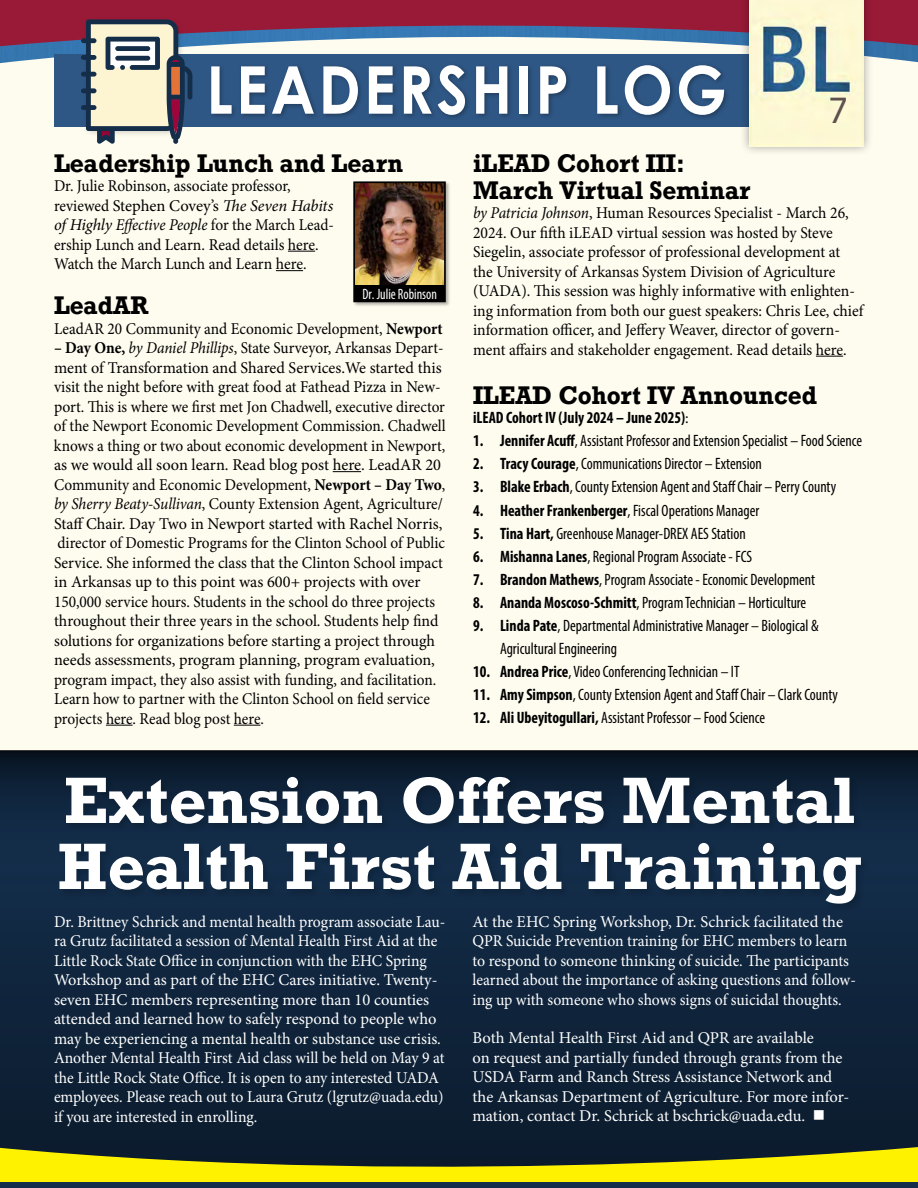
<style>
.page{position:relative;width:918px;height:1188px;background:#fff}
.page>*{position:absolute;margin:0;border:0;box-sizing:border-box;transform-origin:0 0}
.t1{font:700 65.85px "Century Gothic Pro";letter-spacing:.05em;color:#fff;scale:.92 1}
.t2{font:700 61.5px/66px "Rockwell";color:#fff}
.t3{font:36px "Avenir";color:#5e514e}
.t4{font:700 24px/27px "Rockwell";color:#000;scale:.95 1}
.t5{font:700 24px "Rockwell";color:#000;scale:.96 1}
.t6{font:16.5px/19.5px "Minion Pro";color:#000;scale:.93 1}
.t7{font:condensed 16.5px/23.1px "Myriad Pro";color:#000;scale:.95 1}
.t8{font:16.5px/19.5px "Minion Pro";color:#fff;scale:.95 1}
.t9{font:16.5px/19.5px "Minion Pro";color:#fff}
.t10{font:16.5px/19.5px "Minion Pro";color:#000;scale:.95 1}
.t11{font:700 condensed 16.5px "Myriad Pro";color:#000;scale:.95 1}
.t12{font:condensed 15px "Myriad Pro";color:#fff;scale:.91 1}
.s1{font-style:italic}
.s2{font-weight:700}
.s3{font-family:"Minion Pro";font-weight:400;font-stretch:normal}
</style>
<div class="page">
<div style="left:0;top:869px;width:918px;height:319px;background:#0f2239"></div>
<svg style="left:0;top:1146px;width:918px;height:37px"></svg>
<div style="left:0;top:1183px;width:918px;height:5px;background:#142e4b"></div>
<div style="left:0;top:4px;width:918px;height:747px;background:#fefbef"></div>
<img style="left:0;top:48px;width:918px;height:15px">
<svg style="left:0;top:0;width:918px;height:48px;background:#914a68"></svg>
<svg style="left:0;top:751px;width:918px;height:158px;background:#0c1d31"></svg>
<div style="left:58px;top:776px;width:812px;height:136px;background:#000;opacity:.15"></div>
<svg style="left:288px;top:251px;width:27px;height:1px"></svg>
<svg style="left:276px;top:270px;width:27px;height:1px"></svg>
<svg style="left:333px;top:471px;width:28px;height:1px"></svg>
<svg style="left:106px;top:725px;width:27px;height:1px"></svg>
<svg style="left:234px;top:725px;width:26px;height:1px"></svg>
<svg style="left:816px;top:356px;width:27px;height:1px"></svg>
<div style="left:54px;top:54px;width:802px;height:72px;background:#2f5785"></div>
<div style="left:209px;top:63px;width:521px;height:58px;background:#000;opacity:.3"></div>
<svg style="left:81px;top:19px;width:111px;height:125px"></svg>
<div style="left:739px;top:0;width:135px;height:157px;background:#000;opacity:.35"></div>
<img style="left:749px;top:0;width:115px;height:147px">
<div style="left:353px;top:181px;width:98px;height:127px;background:#000;opacity:.3"></div>
<img style="left:356px;top:184px;width:87px;height:101px">
<div style="left:353px;top:181px;width:93px;height:121px;border:2px solid #000"></div>
<div style="left:355px;top:285px;width:90px;height:16px;background:#000"></div>
<p class="t1" style="left:206px;top:49px;width:567px">LEADERSHIP LOG</p>
<h3 class="t3" style="left:829px;top:82px;width:22px">7</h3>
<h1 class="t5" style="left:54px;top:147px;width:365px">Leadership Lunch and Learn</h1>
<p class="t6" style="left:54px;top:176px;width:303px">Dr. Julie Robinson, associate professor, reviewed Stephen Covey’s <span class="s1">The Seven Habits of Highly Effective People</span> for the March Lead&shy;ership Lunch and Learn. Read details here.<br>Watch the March Lunch and Learn here.</p>
<h2 class="t4" style="left:54px;top:291px;width:101px">LeadAR</h2>
<p class="t6" style="left:54px;top:319px;width:419px">LeadAR 20 Community and Economic Development, <span class="s2">Newport</span></p>
<p class="t6" style="left:54px;top:338px;width:423px"><span class="s2">– Day One,</span> <span class="s1">by Daniel Phillips</span>, State Surveyor, Arkansas Depart&shy;ment of Transformation and Shared Services.We started this visit the night before with great food at Fathead Pizza in New&shy;port. This is where we first met Jon Chadwell, executive director of the Newport Economic Development Commission. Chadwell knows a thing or two about economic development in Newport, as we would all soon learn. Read blog post here. LeadAR 20<br>Community and Economic Development, <span class="s2">Newport – Day Two</span>, <span class="s1">by Sherry Beaty-Sullivan</span>, County Extension Agent, Agriculture/ Staff Chair. Day Two in Newport started with Rachel Norris, director of Domestic Programs for the Clinton School of Public Service. She informed the class that the Clinton School impact in Arkansas up to this point was 600+ projects with over 150,000 service hours. Students in the school do three projects throughout their three years in the school. Students help find solutions for organizations before starting a project through needs assessments, program planning, program evaluation, program impact, they also assist with funding, and facilitation.<br>Learn how to partner with the Clinton School on field service projects here. Read blog post here.</p>
<p class="t12" style="left:362px;top:285px;width:83px">Dr. Julie Robinson</p>
<h3 class="t4" style="left:473px;top:149px;width:294px">iLEAD Cohort III:<br>March Virtual Seminar</h3>
<p class="t10" style="left:473px;top:203px;width:412px"><span class="s1">by Patricia Johnson</span>, Human Resources Specialist - March 26, 2024. Our fifth iLEAD virtual session was hosted by Steve Siegelin, associate professor of professional development at the University of Arkansas System Division of Agriculture (UADA). This session was highly informative with enlighten&shy;ing information from both our guest speakers: Chris Lee, chief information officer, and Jeffery Weaver, director of govern&shy;ment affairs and stakeholder engagement. Read details here.</p>
<h4 class="t4" style="left:473px;top:381px;width:364px">ILEAD Cohort IV Announced</h4>
<p class="t11" style="left:473px;top:407px;width:229px">iLEAD Cohort IV (July 2024 – June 2025)<span class="s3">:</span></p>
<p class="t7" style="left:473px;top:429px;width:411px"><span class="s2">1. Jennifer Acuff</span>, Assistant Professor and Extension Specialist – Food Science</p>
<p class="t7" style="left:473px;top:452px;width:306px"><span class="s2">2. Tracy Courage</span>, Communications Director – Extension</p>
<p class="t7" style="left:473px;top:475px;width:384px"><span class="s2">3. Blake Erbach</span>, County Extension Agent and Staff Chair – Perry County</p>
<p class="t7" style="left:473px;top:498px;width:303px"><span class="s2">4. Heather Frankenberger</span>, Fiscal Operations Manager</p>
<p class="t7" style="left:473px;top:521px;width:289px"><span class="s2">5. Tina Hart,</span> Greenhouse Manager-DREX AES Station</p>
<p class="t7" style="left:473px;top:545px;width:295px"><span class="s2">6. Mishanna Lanes</span>, Regional Program Associate - FCS</p>
<p class="t7" style="left:473px;top:568px;width:362px"><span class="s2">7. Brandon Mathews</span>, Program Associate - Economic Development</p>
<p class="t7" style="left:473px;top:591px;width:352px"><span class="s2">8. Ananda Moscoso-Schmitt</span>, Program Technician – Horticulture</p>
<p class="t7" style="left:500px;top:614px;width:337px;text-indent:-27px"><span class="s2">9. Linda Pate</span>, Departmental Administrative Manager – Biological &amp;<br>Agricultural Engineering</p>
<p class="t7" style="left:473px;top:660px;width:282px"><span class="s2">10. Andrea Price</span>, Video Conferencing Technician – IT</p>
<p class="t7" style="left:473px;top:683px;width:386px"><span class="s2">11. Amy Simpson</span>, County Extension Agent and Staff Chair – Clark County</p>
<p class="t7" style="left:473px;top:706px;width:309px"><span class="s2">12. Ali Ubeyitogullari,</span> Assistant Professor – Food Science</p>
<h5 class="t2" style="left:57px;top:767px;width:806px">Extension Offers Mental<br>Health First Aid Training</h5>
<p class="t8" style="left:54px;top:912px;width:413px">Dr. Brittney Schrick and mental health program associate Lau&shy;ra Grutz facilitated a session of Mental Health First Aid at the Little Rock State Office in conjunction with the EHC Spring Workshop and as part of the EHC Cares initiative. Twenty&shy;seven EHC members representing more than 10 counties attended and learned how to safely respond to people who may be experiencing a mental health or substance use crisis.<br>Another Mental Health First Aid class will be held on May 9 at the Little Rock State Office. It is open to any interested UADA employees. Please reach out to Laura Grutz (lgrutz@uada.edu) if you are interested in enrolling.</p>
<p class="t9" style="left:472px;top:912px;width:385px">At the EHC Spring Workshop, Dr. Schrick facilitated the QPR Suicide Prevention training for EHC members to learn to respond to someone thinking of suicide. The participants learned about the importance of asking questions and follow&shy;ing up with someone who shows signs of suicidal thoughts.</p>
<p class="t9" style="left:472px;top:1028px;width:378px">Both Mental Health First Aid and QPR are available<br>on request and partially funded through grants from the USDA Farm and Ranch Stress Assistance Network and the Arkansas Department of Agriculture. For more infor&shy;mation, contact Dr. Schrick at bschrick@uada.edu. ■</p>
</div>
